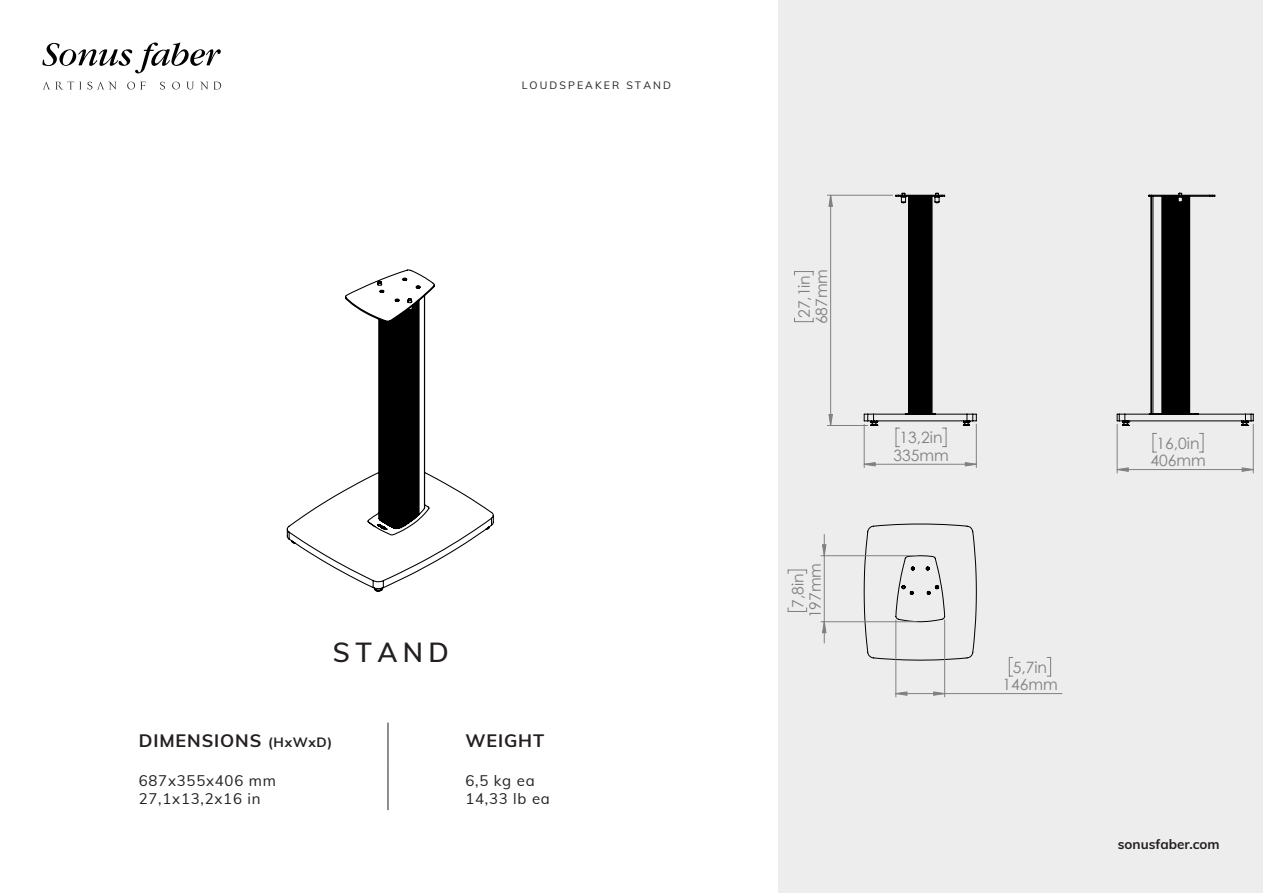
<style>
.page{position:relative;width:1263px;height:893px;background:#fff}
.page>*{position:absolute;margin:0;border:0;box-sizing:border-box;transform-origin:0 0}
.t1{font:600 27px "Muli";letter-spacing:.2em;color:#231f20}
.t2{font:700 18px "Muli";letter-spacing:.05em;color:#231f20}
.t3{font:15.6px/17.5px "Century Gothic";color:#808080;text-align:center}
.t4{font:15px/18px "Muli";letter-spacing:.05em;color:#231f20}
.t5{font:700 13.5px "Muli";color:#231f20}
.t6{font:10.5px "Muli";letter-spacing:.2em;color:#231f20}
.s1{font-size:13.5px}
</style>
<div class="page">
<div style="left:779px;top:0;width:484px;height:893px;background:#ededed"></div>
<svg style="left:43px;top:82px;width:73px;height:7px"></svg>
<svg style="left:127px;top:82px;width:19px;height:7px"></svg>
<svg style="left:160px;top:82px;width:5px;height:7px"></svg>
<svg style="left:172px;top:82px;width:8px;height:7px"></svg>
<svg style="left:187px;top:82px;width:7px;height:7px"></svg>
<svg style="left:201px;top:82px;width:20px;height:7px"></svg>
<svg style="left:43px;top:43px;width:178px;height:30px"></svg>
<hr style="left:388px;top:722px;width:1px;height:43px;background:#231f20">
<hr style="left:388px;top:765px;width:1px;height:45px;background:#231f20">
<svg style="left:286px;top:269px;width:208px;height:323px"></svg>
<svg style="left:1116px;top:192px;width:138px;height:234px"></svg>
<svg style="left:863px;top:523px;width:114px;height:138px"></svg>
<svg style="left:863px;top:192px;width:114px;height:255px"></svg>
<hr style="left:864px;top:424px;width:1px;height:44px;background:#808080">
<hr style="left:976px;top:424px;width:1px;height:44px;background:#808080">
<svg style="left:1153px;top:433px;width:3px;height:20px"></svg>
<svg style="left:1199px;top:433px;width:5px;height:20px"></svg>
<hr style="left:1117px;top:424px;width:1px;height:49px;background:#808080">
<hr style="left:1253px;top:424px;width:1px;height:49px;background:#808080">
<svg style="left:794px;top:318px;width:20px;height:4px"></svg>
<svg style="left:794px;top:271px;width:20px;height:4px"></svg>
<hr style="left:827px;top:425px;width:41px;height:1px;background:#808080">
<hr style="left:827px;top:195px;width:65px;height:1px;background:#808080">
<svg style="left:788px;top:608px;width:19px;height:4px"></svg>
<svg style="left:788px;top:570px;width:19px;height:4px"></svg>
<hr style="left:821px;top:621px;width:96px;height:1px;background:#808080">
<hr style="left:821px;top:555px;width:96px;height:1px;background:#808080">
<svg style="left:1009px;top:657px;width:4px;height:20px"></svg>
<svg style="left:1047px;top:657px;width:4px;height:20px"></svg>
<hr style="left:895px;top:620px;width:1px;height:77px;background:#808080">
<hr style="left:944px;top:620px;width:1px;height:77px;background:#808080">
<hr style="left:945px;top:693px;width:117px;height:1px;background:#808080">
<svg style="left:863px;top:462px;width:391px;height:10px"></svg>
<svg style="left:828px;top:195px;width:5px;height:230px"></svg>
<svg style="left:822px;top:534px;width:5px;height:109px"></svg>
<svg style="left:895px;top:691px;width:50px;height:5px"></svg>
<p class="t6" style="left:522px;top:78px;width:151px">LOUDSPEAKER STAND</p>
<p class="t1" style="left:333px;top:632px;width:117px">STAND</p>
<p class="t2" style="left:139px;top:727px;width:195px">DIMENSIONS <span class="s1">(HxWxD)</span></p>
<p class="t2" style="left:465px;top:727px;width:80px">WEIGHT</p>
<p class="t4" style="left:139px;top:771px;width:139px">687x355x406 mm<br>27,1x13,2x16 in</p>
<p class="t4" style="left:465px;top:771px;width:71px">6,5 kg ea</p>
<p class="t4" style="left:465px;top:789px;width:86px">14,33 lb ea</p>
<p class="t3" style="left:795px;top:324px;width:57px;rotate:-90deg">27,1in<br>687mm</p>
<p class="t3" style="left:789px;top:618px;width:57px;rotate:-90deg">7,8in<br>197mm</p>
<p class="t3" style="left:893px;top:429px;width:57px">13,2in<br>335mm</p>
<p class="t3" style="left:1150px;top:434px;width:57px">16,0in<br>406mm</p>
<p class="t3" style="left:1002px;top:658px;width:57px">5,7in<br>146mm</p>
<p class="t5" style="left:1118px;top:834px;width:103px">sonusfaber.com</p>
</div>
